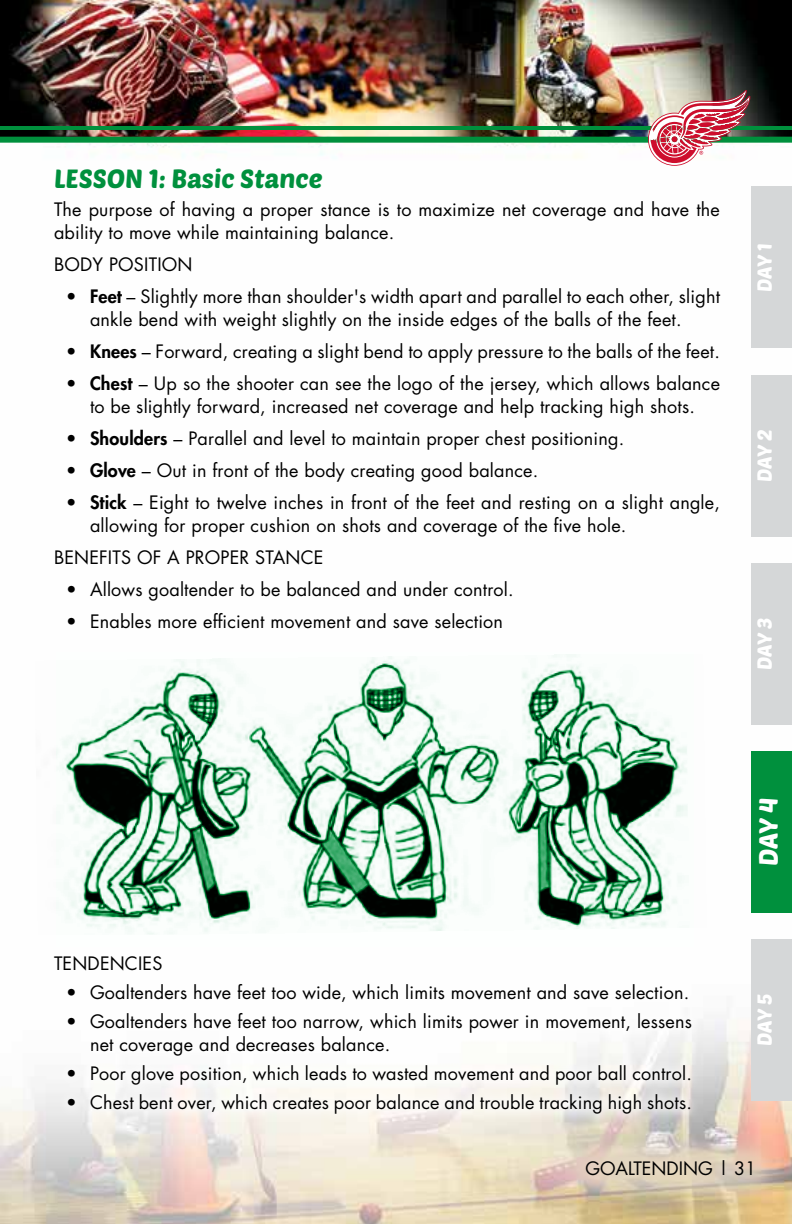
<style>
.page{position:relative;width:792px;height:1224px;background:#fff}
.page>*{position:absolute;margin:0;border:0;box-sizing:border-box;transform-origin:0 0}
.t1{font:26px "Poetsen One";color:#00903d}
.t2{font:26px "Poetsen One";color:#fff}
.t3{font:20px "Poetsen One";letter-spacing:-.015em;color:#fff}
.t4{font:18px/23px "Futura";letter-spacing:.01em;color:#000}
.s1{font-weight:800}
</style>
<div class="page">
<img style="left:0;top:186px;width:792px;height:1038px">
<div style="left:752px;top:186px;width:40px;height:162px;background:#d5d7d8"></div>
<div style="left:752px;top:375px;width:40px;height:162px;background:#d5d7d8"></div>
<div style="left:752px;top:563px;width:40px;height:162px;background:#d5d7d8"></div>
<div style="left:752px;top:939px;width:40px;height:162px;background:#d5d7d8"></div>
<div style="left:752px;top:751px;width:40px;height:162px;background:#00903d"></div>
<div style="left:561px;top:1135px;width:217px;height:65px;background:#e5d5bc;opacity:.6"></div>
<img style="left:0;top:0;width:792px;height:158px">
<div style="left:0;top:137px;width:792px;height:6px;background:#00903d"></div>
<hr style="left:0;top:126px;width:792px;height:4px;background:#00903d">
<img style="left:35px;top:654px;width:671px;height:281px">
<svg style="left:56px;top:652px;width:637px;height:291px;fill:#f5fbf8"></svg>
<div style="left:41px;top:943px;width:663px;height:184px;background:#fff;opacity:.65"></div>
<img style="left:648px;top:90px;width:102px;height:76px">
<h1 class="t1" style="left:54px;top:162px;width:270px">LESSON 1: Basic Stance</h1>
<p class="t4" style="left:54px;top:198px;width:667px">The purpose of having a proper stance is to maximize net coverage and have the ability to move while maintaining balance.</p>
<p class="t4" style="left:54px;top:253px;width:140px">BODY POSITION</p>
<p class="t4" style="left:90px;top:285px;width:632px;text-indent:-24px"><span class="s1">• Feet</span> – Slightly more than shoulder's width apart and parallel to each other, slight ankle bend with weight slightly on the inside edges of the balls of the feet.</p>
<p class="t4" style="left:66px;top:340px;width:655px"><span class="s1">• Knees</span> – Forward, creating a slight bend to apply pressure to the balls of the feet.</p>
<p class="t4" style="left:66px;top:372px;width:655px;text-align:center"><span class="s1">• Chest</span> – Up so the shooter can see the logo of the jersey, which allows balance to be slightly forward, increased net coverage and help tracking high shots.</p>
<p class="t4" style="left:66px;top:427px;width:559px"><span class="s1">• Shoulders</span> – Parallel and level to maintain proper chest positioning.</p>
<p class="t4" style="left:66px;top:459px;width:473px"><span class="s1">• Glove</span> – Out in front of the body creating good balance.</p>
<p class="t4" style="left:90px;top:491px;width:631px;text-indent:-24px"><span class="s1">• Stick</span> – Eight to twelve inches in front of the feet and resting on a slight angle, allowing for proper cushion on shots and coverage of the five hole.</p>
<p class="t4" style="left:54px;top:546px;width:271px">BENEFITS OF A PROPER STANCE</p>
<p class="t4" style="left:66px;top:578px;width:449px">• Allows goaltender to be balanced and under control.</p>
<p class="t4" style="left:66px;top:610px;width:438px">• Enables more efficient movement and save selection</p>
<p class="t3" style="left:752px;top:292px;width:51px;rotate:-90deg">DAY 1</p>
<p class="t3" style="left:752px;top:482px;width:55px;rotate:-90deg">DAY 2</p>
<p class="t3" style="left:752px;top:670px;width:54px;rotate:-90deg">DAY 3</p>
<p class="t4" style="left:54px;top:952px;width:110px">TENDENCIES</p>
<p class="t4" style="left:66px;top:981px;width:624px">• Goaltenders have feet too wide, which limits movement and save selection.</p>
<p class="t4" style="left:90px;top:1010px;width:603px;text-indent:-24px">• Goaltenders have feet too narrow, which limits power in movement, lessens net coverage and decreases balance.</p>
<p class="t4" style="left:66px;top:1062px;width:627px">• Poor glove position, which leads to wasted movement and poor ball control.</p>
<p class="t4" style="left:66px;top:1091px;width:627px">• Chest bent over, which creates poor balance and trouble tracking high shots.</p>
<h1 class="t2" style="left:752px;top:866px;width:71px;rotate:-90deg">DAY 4</h1>
<p class="t3" style="left:752px;top:1046px;width:54px;rotate:-90deg">DAY 5</p>
<p class="t4" style="left:585px;top:1157px;width:173px">GOALTENDING | 31</p>
</div>
